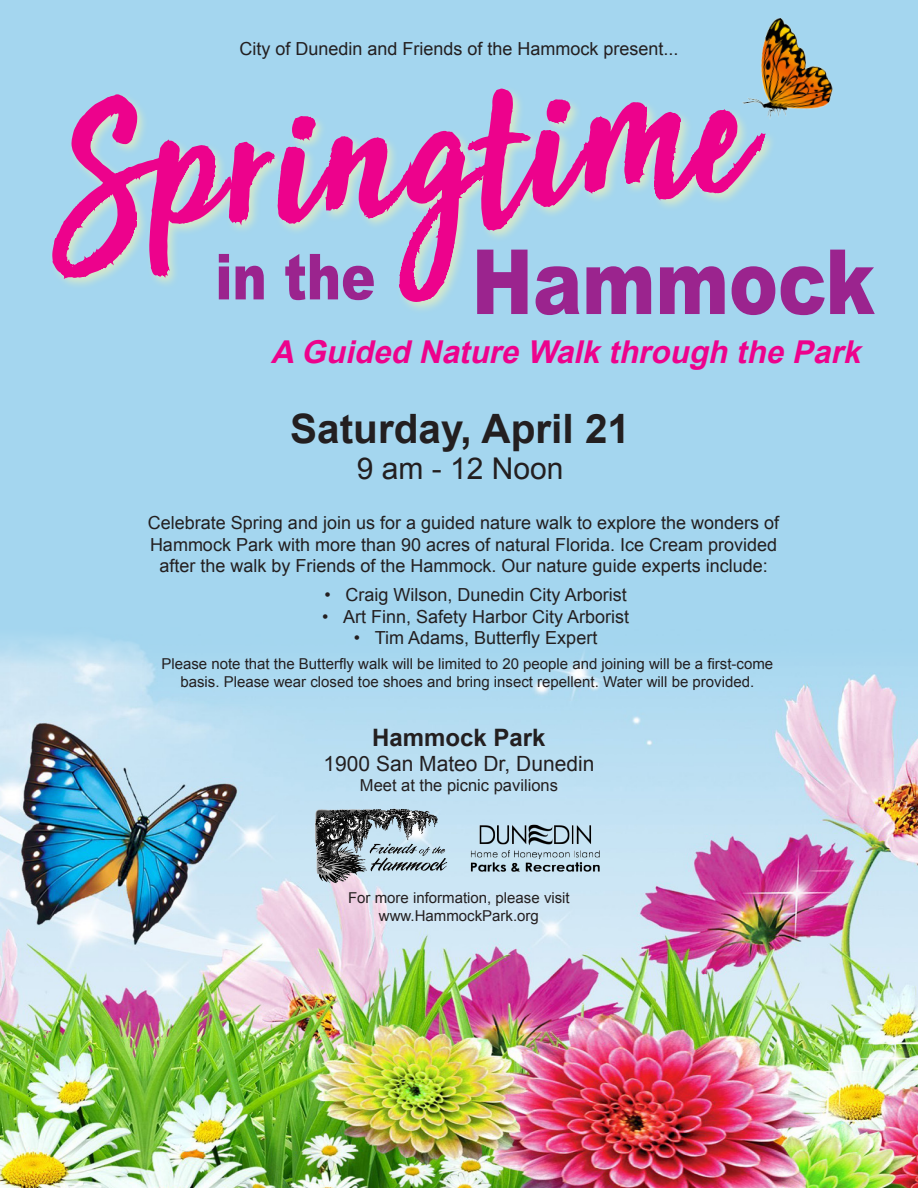
<style>
.page{position:relative;width:918px;height:1188px;background:#fff}
.page>*{position:absolute;margin:0;border:0;box-sizing:border-box;transform-origin:0 0}
.t1{font:210.6px "Sun Valley";color:#ed028c;scale:.93 1}
.t2{font:900 90px "Arial";color:#9b248e;scale:.82 1}
.t3{font:900 63.45px "Arial";color:#9b248e;scale:.81 1}
.t4{font:700 40.5px "Arial";color:#231f20}
.t5{font:italic 700 31.5px "Arial";color:#ed028c}
.t6{font:30px "Arial";color:#231f20}
.t7{font:700 24px "Arial";color:#231f20}
.t8{font:21px "Arial";color:#231f20}
.t9{font:18px/21.6px "Arial";color:#231f20;text-align:center}
.t10{font:16.5px "Arial";color:#231f20}
.t11{font:15px/18px "Arial";color:#231f20;text-align:center}
</style>
<div class="page">
<div style="left:0;top:0;width:918px;height:919px;background:#a4d6ef"></div>
<img style="left:0;top:639px;width:918px;height:549px">
<img style="left:465px;top:817px;width:141px;height:65px">
<img style="left:312px;top:807px;width:141px;height:76px">
<svg style="left:52px;top:88px;width:719px;height:222px"></svg>
<img style="left:720px;top:18px;width:113px;height:111px">
<p class="t9" style="left:239px;top:38px;width:441px">City of Dunedin and Friends of the Hammock present...</p>
<p class="t1" style="left:43px;top:-2px;width:744px;rotate:-4deg">Springtime</p>
<p class="t2" style="left:472px;top:217px;width:493px">Hammock</p>
<p class="t3" style="left:215px;top:231px;width:199px">in the</p>
<p class="t5" style="left:271px;top:331px;width:600px">A Guided Nature Walk through the Park</p>
<p class="t4" style="left:290px;top:402px;width:341px">Saturday, April 21</p>
<p class="t6" style="left:357px;top:449px;width:208px">9 am - 12 Noon</p>
<p class="t9" style="left:148px;top:512px;width:633px">Celebrate Spring and join us for a guided nature walk to explore the wonders of<br>Hammock Park with more than 90 acres of natural Florida. Ice Cream provided after the walk by Friends of the Hammock. Our nature guide experts include:</p>
<p class="t9" style="left:325px;top:584px;width:304px">• Craig Wilson, Dunedin City Arborist</p>
<p class="t9" style="left:322px;top:606px;width:309px">• Art Finn, Safety Harbor City Arborist</p>
<p class="t9" style="left:354px;top:627px;width:245px">• Tim Adams, Butterfly Expert</p>
<p class="t11" style="left:161px;top:655px;width:613px">Please note that the Butterfly walk will be limited to 20 people and joining will be a first-come basis. Please wear closed toe shoes and bring insect repellent. Water will be provided.</p>
<p class="t7" style="left:372px;top:721px;width:175px">Hammock Park</p>
<p class="t8" style="left:324px;top:750px;width:272px">1900 San Mateo Dr, Dunedin</p>
<p class="t10" style="left:360px;top:774px;width:200px">Meet at the picnic pavilions</p>
<p class="t11" style="left:348px;top:889px;width:223px">For more information, please visit</p>
<p class="t11" style="left:379px;top:907px;width:162px">www.HammockPark.org</p>
</div>
